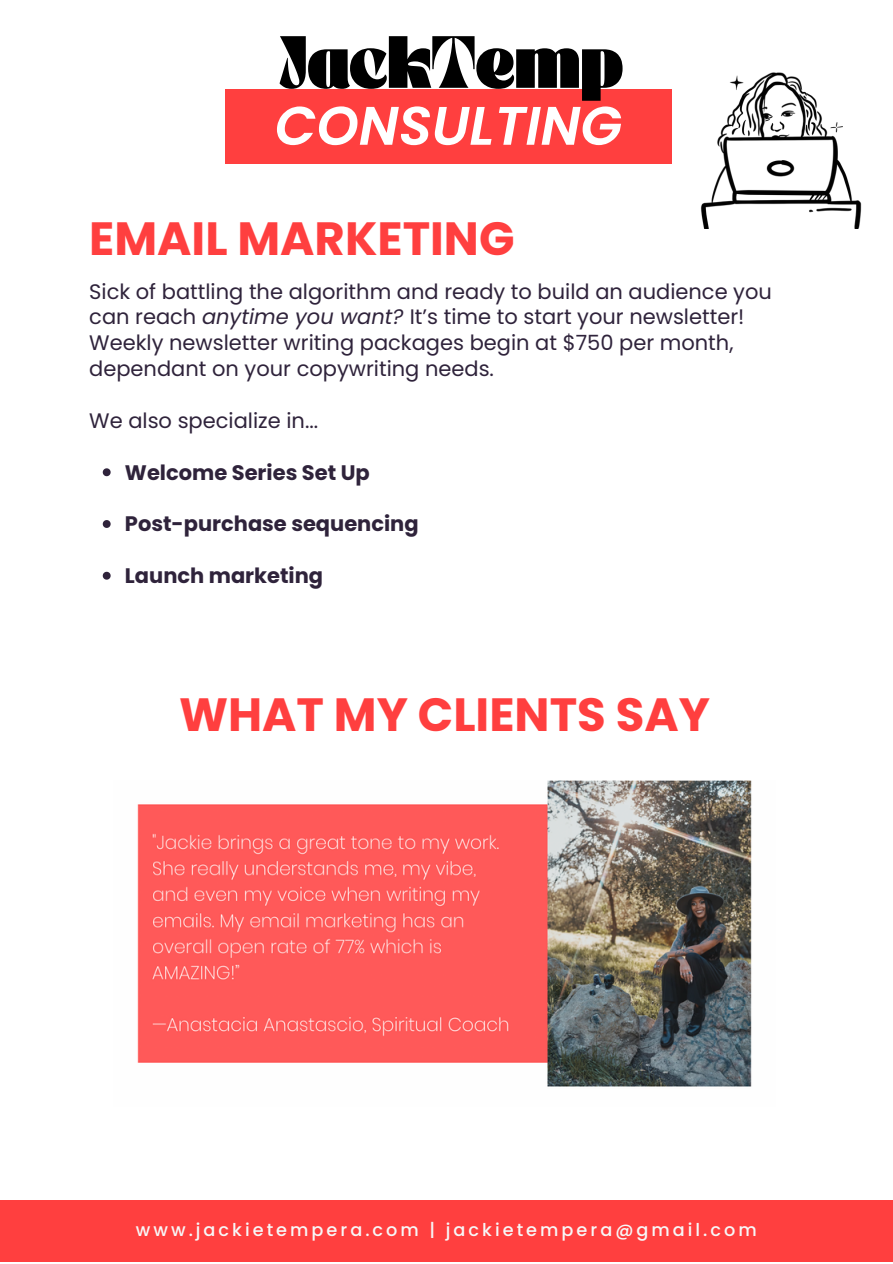
<style>
.page{position:relative;width:893px;height:1264px;background:#fff}
.page>*{position:absolute;margin:0;border:0;box-sizing:border-box;transform-origin:0 0}
.t1{font:italic 600 54.15px "Poppins";color:#fff}
.t2{font:700 51.6px "TANBUSTER";color:#000}
.t3{font:700 46.65px "Poppins";color:#ff3f3f}
.t4{font:21px/25.8px "Poppins";color:#2f233b}
.t5{font:700 21px "Poppins";color:#2f233b}
.t6{font:500 17.7px "Poppins";letter-spacing:.17em;color:#f7f7f7}
.s1{font-style:italic}
</style>
<div class="page">
<div style="left:226px;top:89px;width:446px;height:74px;background:#ff3f3f"></div>
<div style="left:0;top:1200px;width:892px;height:62px;background:#ff3f3f"></div>
<img style="left:137px;top:780px;width:615px;height:307px">
<img style="left:700px;top:72px;width:162px;height:156px">
<svg style="left:103px;top:468px;width:8px;height:8px"></svg>
<svg style="left:103px;top:520px;width:8px;height:8px"></svg>
<svg style="left:103px;top:572px;width:8px;height:7px"></svg>
<p class="t2" style="left:279px;top:34px;width:345px">JackTemp</p>
<p class="t1" style="left:275px;top:88px;width:349px">CONSULTING</p>
<p class="t3" style="left:89px;top:206px;width:427px">EMAIL MARKETING</p>
<p class="t4" style="left:89px;top:278px;width:684px">Sick of battling the algorithm and ready to build an audience you can reach <span class="s1">anytime you want?</span> It’s time to start your newsletter!<br>Weekly newsletter writing packages begin at $750 per month, dependant on your copywriting needs.</p>
<p class="t4" style="left:89px;top:407px;width:230px">We also specialize in...</p>
<p class="t5" style="left:125px;top:457px;width:246px">Welcome Series Set Up</p>
<p class="t5" style="left:125px;top:509px;width:295px">Post-purchase sequencing</p>
<p class="t5" style="left:125px;top:561px;width:200px">Launch marketing</p>
<p class="t3" style="left:179px;top:681px;width:532px">WHAT MY CLIENTS SAY</p>
<p class="t6" style="left:136px;top:1217px;width:622px">www.jackietempera.com | jackietempera@gmail.com</p>
</div>
